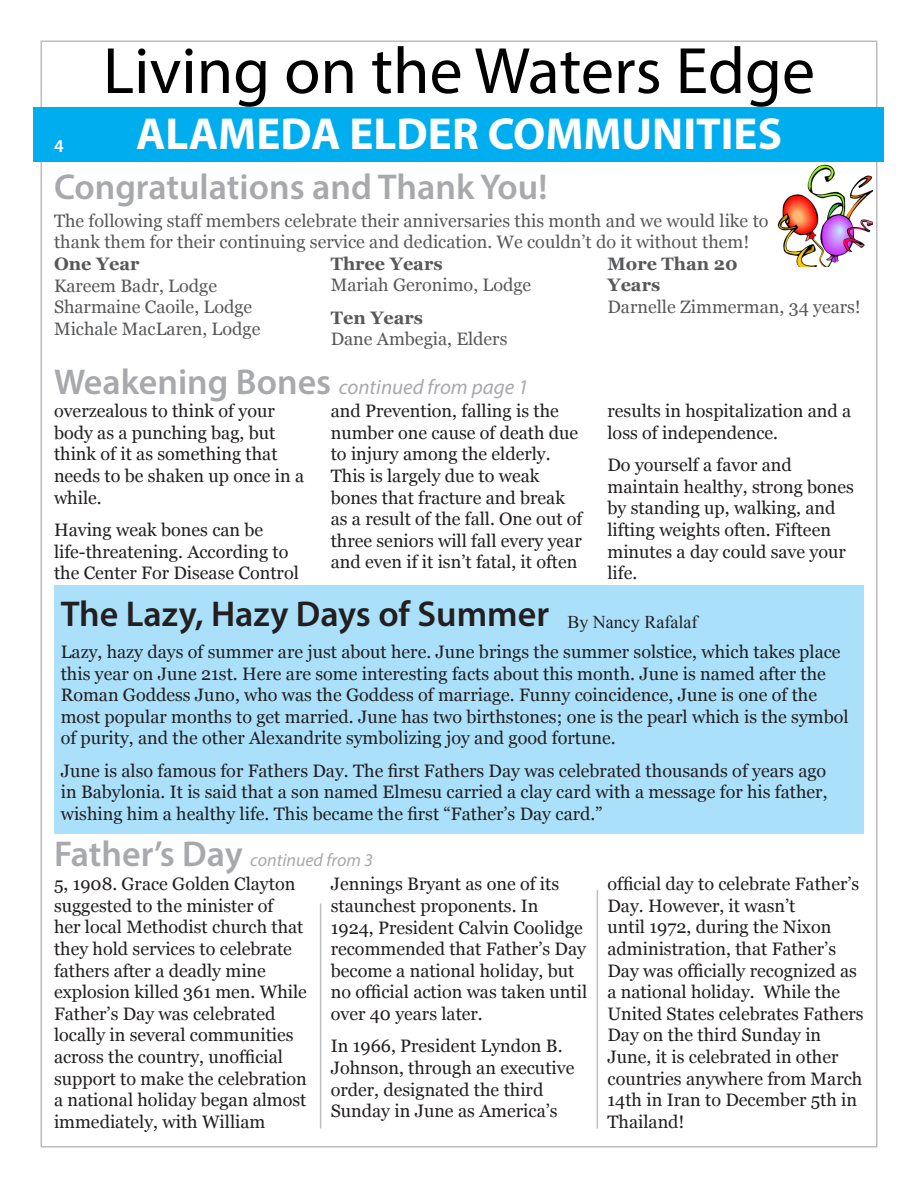
<style>
.page{position:relative;width:918px;height:1188px;background:#fff}
.page>*{position:absolute;margin:0;border:0;box-sizing:border-box;transform-origin:0 0}
.t1{font:66px "Myriad Pro";color:#000}
.t2{font:700 45px "Myriad Pro";color:#fff}
.t3{font:600 36px "Myriad Pro";color:#a8a9ad}
.t4{font:600 36px "Myriad Pro";color:#231f20}
.t5{font:italic 21px "Myriad Pro";color:#a8a9ad}
.t6{font:18px/21.6px "Georgia";color:#231f20}
.t7{font:18px/21.6px "Georgia";color:#57585a}
.t8{font:700 18px/21.6px "Georgia";color:#57585a}
.t9{font:italic 18px "Myriad Pro";color:#a8a9ad}
.t10{font:18px "Times New Roman";color:#231f20}
.t11{font:600 18px "Myriad Pro";color:#fff}
.s1{font-weight:600;font-style:normal;font-size:36px}
</style>
<div class="page">
<div style="left:34px;top:108px;width:850px;height:54px;background:#00aeef"></div>
<hr style="left:597px;top:890px;width:1px;height:238px;background:#bcbdc0">
<div style="left:54px;top:585px;width:810px;height:248px;background:#aae0f9"></div>
<img style="left:777px;top:164px;width:96px;height:103px">
<hr style="left:320px;top:904px;width:1px;height:224px;background:#bcbdc0">
<p class="t11" style="left:54px;top:134px;width:11px">4</p>
<p class="t1" style="left:103px;top:30px;width:714px">Living on the Waters Edge</p>
<p class="t2" style="left:136px;top:104px;width:647px">ALAMEDA ELDER COMMUNITIES</p>
<p class="t3" style="left:54px;top:164px;width:495px">Congratulations and Thank You!</p>
<p class="t7" style="left:54px;top:210px;width:716px">The following staff members celebrate their anniversaries this month and we would like to thank them for their continuing service and dedication. We couldn’t do it without them!</p>
<p class="t8" style="left:54px;top:253px;width:87px">One Year</p>
<p class="t7" style="left:54px;top:275px;width:165px">Kareem Badr, Lodge</p>
<p class="t7" style="left:54px;top:297px;width:200px">Sharmaine Caoile, Lodge</p>
<p class="t7" style="left:54px;top:318px;width:208px">Michale MacLaren, Lodge</p>
<p class="t8" style="left:331px;top:253px;width:113px">Three Years</p>
<p class="t7" style="left:331px;top:275px;width:202px">Mariah Geronimo, Lodge</p>
<p class="t8" style="left:331px;top:307px;width:94px">Ten Years</p>
<p class="t7" style="left:331px;top:329px;width:178px">Dane Ambegia, Elders</p>
<p class="t8" style="left:608px;top:253px;width:132px">More Than 20<br>Years</p>
<p class="t7" style="left:608px;top:296px;width:255px">Darnelle Zimmerman, 34 years!</p>
<p class="t5" style="left:54px;top:374px;width:476px"><span class="s1">Weakening Bones</span> continued from page 1</p>
<p class="t6" style="left:54px;top:400px;width:252px">overzealous to think of your body as a punching bag, but think of it as something that needs to be shaken up once in a while.</p>
<p class="t6" style="left:54px;top:519px;width:246px">Having weak bones can be life-threatening. According to the Center For Disease Control</p>
<p class="t6" style="left:331px;top:401px;width:253px">and Prevention, falling is the number one cause of death due to injury among the elderly.<br>This is largely due to weak bones that fracture and break as a result of the fall. One out of three seniors will fall every year and even if it isn’t fatal, it often</p>
<p class="t6" style="left:608px;top:400px;width:245px">results in hospitalization and a loss of independence.</p>
<p class="t6" style="left:608px;top:454px;width:248px">Do yourself a favor and maintain healthy, strong bones by standing up, walking, and lifting weights often. Fifteen minutes a day could save your life.</p>
<p class="t4" style="left:61px;top:591px;width:490px">The Lazy, Hazy Days of Summer</p>
<p class="t6" style="left:61px;top:641px;width:789px">Lazy, hazy days of summer are just about here. June brings the summer solstice, which takes place this year on June 21st. Here are some interesting facts about this month. June is named after the Roman Goddess Juno, who was the Goddess of marriage. Funny coincidence, June is one of the most popular months to get married. June has two birthstones; one is the pearl which is the symbol of purity, and the other Alexandrite symbolizing joy and good fortune.</p>
<p class="t6" style="left:61px;top:760px;width:768px;text-align:justify">June is also famous for Fathers Day. The first Fathers Day was celebrated thousands of years ago in Babylonia. It is said that a son named Elmesu carried a clay card with a message for his father, wishing him a healthy life. This became the first “Father’s Day card.”</p>
<p class="t10" style="left:567px;top:610px;width:131px">By Nancy Rafalaf</p>
<p class="t9" style="left:54px;top:849px;width:321px"><span class="s1">Father’s Day</span> continued from 3</p>
<p class="t6" style="left:54px;top:874px;width:254px">5, 1908. Grace Golden Clayton suggested to the minister of<br>her local Methodist church that they hold services to celebrate fathers after a deadly mine explosion killed 361 men. While<br>Father’s Day was celebrated locally in several communities across the country, unofficial support to make the celebration a national holiday began almost immediately, with William</p>
<p class="t6" style="left:331px;top:874px;width:258px">Jennings Bryant as one of its staunchest proponents. In<br>1924, President Calvin Coolidge recommended that Father’s Day become a national holiday, but no official action was taken until over 40 years later.</p>
<p class="t6" style="left:331px;top:1036px;width:245px">In 1966, President Lyndon B.<br>Johnson, through an executive order, designated the third<br>Sunday in June as America’s</p>
<p class="t6" style="left:608px;top:874px;width:258px">official day to celebrate Father’s<br>Day. However, it wasn’t<br>until 1972, during the Nixon administration, that Father’s<br>Day was officially recognized as a national holiday. While the<br>United States celebrates Fathers<br>Day on the third Sunday in<br>June, it is celebrated in other countries anywhere from March<br>14th in Iran to December 5th in<br>Thailand!</p>
</div>
